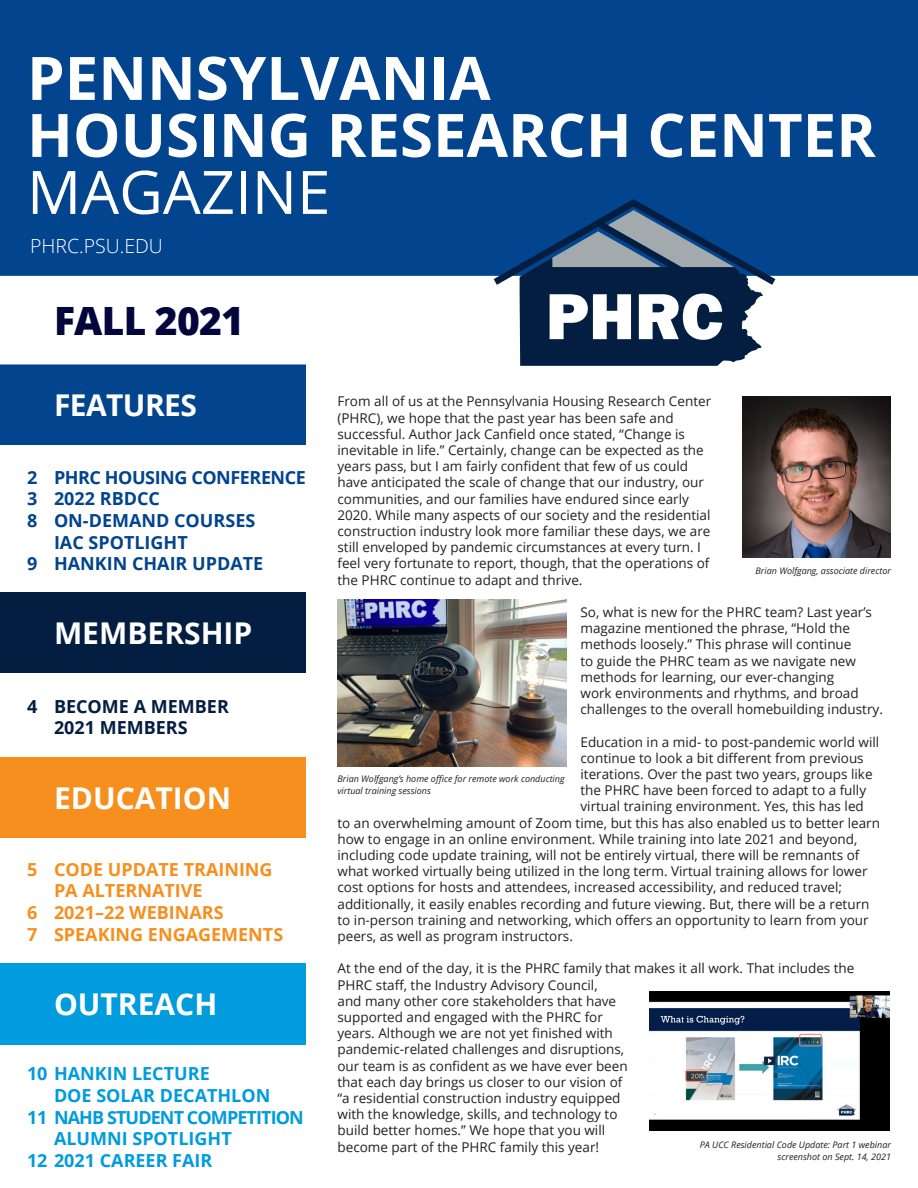
<style>
.page{position:relative;width:918px;height:1188px;background:#fff}
.page>*{position:absolute;margin:0;border:0;box-sizing:border-box;transform-origin:0 0}
.t1{font:800 67.35px "Franklin Gothic";color:#fff}
.Master_Heading_Bold{font:700 60px "Open Sans";color:#fff}
.Master_Heading_Regul{font:700 60px "Open Sans";color:#fff}
.Master_Heading_Regul-2{font:60px "Open Sans";color:#fff}
.t2{font:800 39px "Open Sans";letter-spacing:-.02em;color:#02063d}
.t3{font:700 30px "Open Sans";color:#fff}
.t4{font:700 30px "Open Sans";letter-spacing:-.02em;color:#fff}
.t5{font:300 19.5px "Open Sans";color:#fff}
.t6{font:700 18px "Open Sans";color:#f68f1e}
.t7{font:700 18px "Open Sans";color:#009cde}
.t8{font:700 18px "Open Sans";color:#02448d}
.t9{font:700 18px "Open Sans";color:#041e42}
.t10{font:700 18px "Open Sans";letter-spacing:-.05em;color:#009cde}
.t11{font:700 18px "Open Sans";letter-spacing:-.025em;color:#02448d}
.Paragraph_Style{font:13.5px/16.2px "Open Sans";color:#231f20}
.t12{font:italic 9px/12px "Open Sans";color:#231f20;text-align:right}
</style>
<div class="page">
<div style="left:0;top:0;width:918px;height:356px;background:#02448d"></div>
<div style="left:0;top:963px;width:306px;height:81px;background:#009cde"></div>
<div style="left:0;top:364px;width:306px;height:82px;background:#02448d"></div>
<div style="left:0;top:276px;width:918px;height:80px;background:#fff"></div>
<svg style="left:494px;top:200px;width:281px;height:166px;fill:#041e42"></svg>
<svg style="left:552px;top:210px;width:181px;height:57px"></svg>
<img style="left:742px;top:396px;width:149px;height:162px">
<img style="left:650px;top:992px;width:239px;height:139px">
<div style="left:0;top:592px;width:306px;height:82px;background:#041e42"></div>
<div style="left:0;top:758px;width:306px;height:80px;background:#f68f1e"></div>
<img style="left:338px;top:600px;width:229px;height:166px">
<p class="Master_Heading_Regul" style="left:27px;top:36px;width:465px">PENNSYLVANIA</p>
<p class="Master_Heading_Bold" style="left:27px;top:93px;width:850px">HOUSING RESEARCH CENTER</p>
<p class="Master_Heading_Regul-2" style="left:27px;top:151px;width:305px">MAGAZINE</p>
<p class="t5" style="left:30px;top:232px;width:135px">PHRC.PSU.EDU</p>
<p class="t2" style="left:54px;top:291px;width:192px">FALL 2021</p>
<p class="t4" style="left:54px;top:384px;width:144px">FEATURES</p>
<p class="t8" style="left:27px;top:465px;width:12px">2</p>
<p class="t8" style="left:27px;top:486px;width:12px">3</p>
<p class="t8" style="left:27px;top:508px;width:12px">8</p>
<p class="t8" style="left:27px;top:551px;width:12px">9</p>
<p class="t11" style="left:54px;top:465px;width:253px">PHRC HOUSING CONFERENCE</p>
<p class="t8" style="left:54px;top:486px;width:108px">2022 RBDCC</p>
<p class="t8" style="left:54px;top:508px;width:203px">ON-DEMAND COURSES</p>
<p class="t8" style="left:54px;top:529px;width:135px">IAC SPOTLIGHT</p>
<p class="t8" style="left:54px;top:551px;width:211px">HANKIN CHAIR UPDATE</p>
<p class="t3" style="left:54px;top:612px;width:200px">MEMBERSHIP</p>
<p class="t9" style="left:27px;top:693px;width:12px">4</p>
<p class="t9" style="left:54px;top:693px;width:176px">BECOME A MEMBER</p>
<p class="t9" style="left:54px;top:715px;width:135px">2021 MEMBERS</p>
<p class="t3" style="left:54px;top:777px;width:179px">EDUCATION</p>
<p class="t6" style="left:27px;top:857px;width:12px">5</p>
<p class="t6" style="left:27px;top:900px;width:12px">6</p>
<p class="t6" style="left:27px;top:921px;width:12px">7</p>
<p class="t6" style="left:54px;top:857px;width:220px">CODE UPDATE TRAINING</p>
<p class="t6" style="left:54px;top:878px;width:150px">PA ALTERNATIVE</p>
<p class="t6" style="left:54px;top:900px;width:171px">2021–22 WEBINARS</p>
<p class="t6" style="left:54px;top:921px;width:231px">SPEAKING ENGAGEMENTS</p>
<p class="t3" style="left:54px;top:983px;width:165px">OUTREACH</p>
<p class="t7" style="left:27px;top:1061px;width:184px">10 HANKIN LECTURE</p>
<p class="t10" style="left:27px;top:1104px;width:278px">11 NAHB STUDENT COMPETITION</p>
<p class="t7" style="left:27px;top:1148px;width:187px">12 2021 CAREER FAIR</p>
<p class="t7" style="left:54px;top:1083px;width:218px">DOE SOLAR DECATHLON</p>
<p class="t7" style="left:54px;top:1126px;width:179px">ALUMNI SPOTLIGHT</p>
<p class="t1" style="left:546px;top:273px;width:179px">PHRC</p>
<p class="Paragraph_Style" style="left:338px;top:393px;width:375px">From all of us at the Pennsylvania Housing Research Center (PHRC), we hope that the past year has been safe and successful. Author Jack Canfield once stated, “Change is inevitable in life.” Certainly, change can be expected as the years pass, but I am fairly confident that few of us could have anticipated the scale of change that our industry, our communities, and our families have endured since early 2020. While many aspects of our society and the residential construction industry look more familiar these days, we are still enveloped by pandemic circumstances at every turn. I feel very fortunate to report, though, that the operations of the PHRC continue to adapt and thrive.</p>
<p class="Paragraph_Style" style="left:580px;top:604px;width:304px">So, what is new for the PHRC team? Last year’s magazine mentioned the phrase, “Hold the methods loosely.” This phrase will continue<br>to guide the PHRC team as we navigate new methods for learning, our ever-changing<br>work environments and rhythms, and broad challenges to the overall homebuilding industry.</p>
<p class="Paragraph_Style" style="left:580px;top:733px;width:300px">Education in a mid- to post-pandemic world will</p>
<p class="Paragraph_Style" style="left:580px;top:749px;width:285px">continue to look a bit different from previous</p>
<p class="Paragraph_Style" style="left:580px;top:766px;width:294px">iterations. Over the past two years, groups like</p>
<p class="Paragraph_Style" style="left:580px;top:782px;width:287px">the PHRC have been forced to adapt to a fully</p>
<p class="Paragraph_Style" style="left:580px;top:798px;width:285px">virtual training environment. Yes, this has led</p>
<p class="Paragraph_Style" style="left:338px;top:814px;width:544px">to an overwhelming amount of Zoom time, but this has also enabled us to better learn</p>
<p class="Paragraph_Style" style="left:338px;top:830px;width:521px">how to engage in an online environment. While training into late 2021 and beyond,</p>
<p class="Paragraph_Style" style="left:338px;top:847px;width:523px">including code update training, will not be entirely virtual, there will be remnants of</p>
<p class="Paragraph_Style" style="left:338px;top:863px;width:532px">what worked virtually being utilized in the long term. Virtual training allows for lower</p>
<p class="Paragraph_Style" style="left:338px;top:879px;width:506px">cost options for hosts and attendees, increased accessibility, and reduced travel;</p>
<p class="Paragraph_Style" style="left:338px;top:895px;width:534px">additionally, it easily enables recording and future viewing. But, there will be a return</p>
<p class="Paragraph_Style" style="left:338px;top:911px;width:533px">to in-person training and networking, which offers an opportunity to learn from your</p>
<p class="Paragraph_Style" style="left:338px;top:928px;width:237px">peers, as well as program instructors.</p>
<p class="Paragraph_Style" style="left:338px;top:960px;width:519px">At the end of the day, it is the PHRC family that makes it all work. That includes the PHRC staff, the Industry Advisory Council,<br>and many other core stakeholders that have<br>supported and engaged with the PHRC for<br>years. Although we are not yet finished with<br>pandemic-related challenges and disruptions,<br>our team is as confident as we have ever been<br>that each day brings us closer to our vision of<br>“a residential construction industry equipped<br>with the knowledge, skills, and technology to<br>build better homes.” We hope that you will<br>become part of the PHRC family this year!</p>
<p class="t12" style="left:756px;top:564px;width:137px">Brian Wolfgang, associate director</p>
<p class="t12" style="left:337px;top:773px;width:229px;text-align:left">Brian Wolfgang’s home office for remote work conducting virtual training sessions</p>
<p class="t12" style="left:700px;top:1139px;width:193px">PA UCC Residential Code Update: Part 1 webinar screenshot on Sept. 14, 2021</p>
</div>
